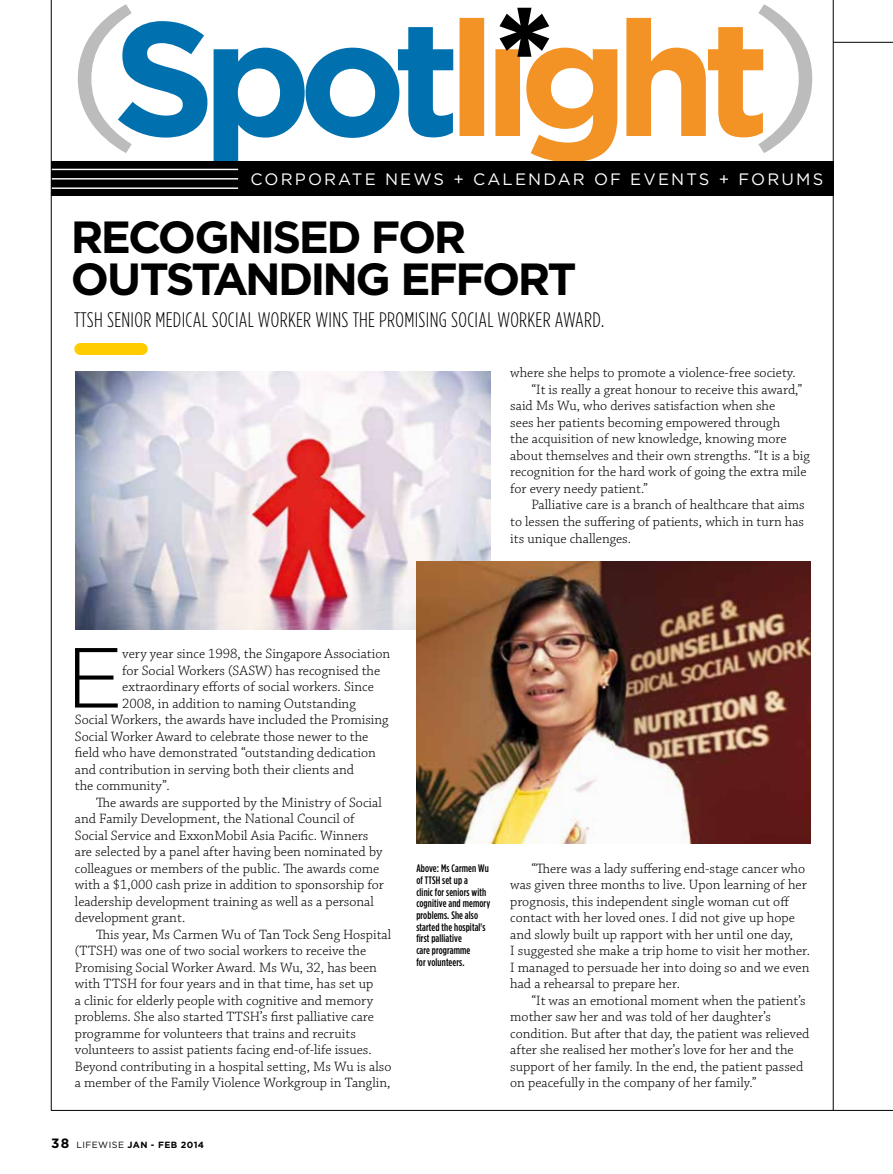
<style>
.page{position:relative;width:893px;height:1174px;background:#fff}
.page>*{position:absolute;margin:0;border:0;box-sizing:border-box;transform-origin:0 0}
.t1{font:300 84.9px "Gotham";color:#000}
.t2{font:700 45px/42px "Gotham";letter-spacing:-.06em;color:#000}
.t3{font:300 21px "Gotham Condensed";letter-spacing:.015em;color:#000}
.t4{font:16.5px "Gotham";letter-spacing:.13em;color:#fff}
.t5{font:300 14.25px "Chaparral Pro";color:#000}
.t6{font:500 10.8px/11.7px "Gotham Condensed";letter-spacing:.01em;color:#000}
.t7{font:700 9px "Gotham";letter-spacing:.04em;color:#000}
.t8{font:9px "Gotham";color:#000}
.s1{font-weight:700;font-size:13.5px}
.s2{font-weight:400}
</style>
<div class="page">
<svg style="left:758px;top:4px;width:54px;height:149px"></svg>
<svg style="left:460px;top:18px;width:303px;height:144px"></svg>
<svg style="left:118px;top:21px;width:335px;height:141px"></svg>
<svg style="left:78px;top:4px;width:54px;height:149px"></svg>
<svg style="left:499px;top:8px;width:50px;height:49px"></svg>
<div style="left:51px;top:162px;width:782px;height:34px;background:#000"></div>
<hr style="left:51px;top:169px;width:187px;height:1px;background:#fff">
<hr style="left:51px;top:178px;width:187px;height:1px;background:#fff">
<hr style="left:51px;top:187px;width:187px;height:2px;background:#fff">
<hr style="left:51px;top:0;width:1px;height:1110px;background:#000">
<hr style="left:833px;top:42px;width:60px;height:1px;background:#000">
<hr style="left:51px;top:1110px;width:842px;height:1px;background:#000">
<hr style="left:833px;top:0;width:1px;height:1110px;background:#000">
<div style="left:80px;top:343px;width:62px;height:12px;background:#fc0"></div>
<img style="left:75px;top:372px;width:415px;height:257px">
<img style="left:417px;top:562px;width:393px;height:282px">
<p class="t4" style="left:251px;top:170px;width:574px">CORPORATE NEWS + CALENDAR OF EVENTS + FORUMS</p>
<p class="t2" style="left:71px;top:215px;width:507px">RECOGNISED FOR<br>OUTSTANDING EFFORT</p>
<p class="t3" style="left:74px;top:308px;width:532px">TTSH SENIOR MEDICAL SOCIAL WORKER WINS THE PROMISING SOCIAL WORKER AWARD.</p>
<p class="t5" style="left:510px;top:365px;width:287px">where she helps to promote a violence-free society.</p>
<p class="t5" style="left:531px;top:382px;width:272px">“It is really a great honour to receive this award,”</p>
<p class="t5" style="left:510px;top:398px;width:266px">said Ms Wu, who derives satisfaction when she</p>
<p class="t5" style="left:510px;top:415px;width:272px">sees her patients becoming empowered through</p>
<p class="t5" style="left:510px;top:431px;width:278px">the acquisition of new knowledge, knowing more</p>
<p class="t5" style="left:510px;top:448px;width:301px">about themselves and their own strengths. “It is a big</p>
<p class="t5" style="left:510px;top:464px;width:298px">recognition for the hard work of going the extra mile</p>
<p class="t5" style="left:510px;top:481px;width:139px">for every needy patient.”</p>
<p class="t5" style="left:531px;top:497px;width:275px">Palliative care is a branch of healthcare that aims</p>
<p class="t5" style="left:510px;top:514px;width:295px">to lessen the suffering of patients, which in turn has</p>
<p class="t5" style="left:510px;top:530px;width:122px">its unique challenges.</p>
<p class="t1" style="left:66px;top:631px;width:58px">E</p>
<p class="t5" style="left:122px;top:646px;width:269px">very year since 1998, the Singapore Association</p>
<p class="t5" style="left:122px;top:662px;width:259px">for Social Workers (SASW) has recognised the</p>
<p class="t5" style="left:122px;top:679px;width:253px">extraordinary efforts of social workers. Since</p>
<p class="t5" style="left:122px;top:695px;width:235px">2008, in addition to naming Outstanding</p>
<p class="t5" style="left:75px;top:712px;width:315px">Social Workers, the awards have included the Promising</p>
<p class="t5" style="left:75px;top:728px;width:295px">Social Worker Award to celebrate those newer to the</p>
<p class="t5" style="left:75px;top:745px;width:302px">field who have demonstrated “outstanding dedication</p>
<p class="t5" style="left:75px;top:761px;width:281px">and contribution in serving both their clients and</p>
<p class="t5" style="left:75px;top:778px;width:96px">the community”.</p>
<p class="t5" style="left:96px;top:794px;width:287px">The awards are supported by the Ministry of Social</p>
<p class="t5" style="left:75px;top:811px;width:281px">and Family Development, the National Council of</p>
<p class="t5" style="left:75px;top:827px;width:295px">Social Service and ExxonMobil Asia Pacific. Winners</p>
<p class="t5" style="left:75px;top:844px;width:309px">are selected by a panel after having been nominated by</p>
<p class="t5" style="left:75px;top:860px;width:306px">colleagues or members of the public. The awards come</p>
<p class="t5" style="left:75px;top:877px;width:310px">with a $1,000 cash prize in addition to sponsorship for</p>
<p class="t5" style="left:75px;top:893px;width:300px">leadership development training as well as a personal</p>
<p class="t5" style="left:75px;top:910px;width:112px">development grant.</p>
<p class="t5" style="left:96px;top:926px;width:296px">This year, Ms Carmen Wu of Tan Tock Seng Hospital</p>
<p class="t5" style="left:75px;top:943px;width:293px">(TTSH) was one of two social workers to receive the</p>
<p class="t5" style="left:75px;top:959px;width:304px">Promising Social Worker Award. Ms Wu, 32, has been</p>
<p class="t5" style="left:75px;top:976px;width:300px">with TTSH for four years and in that time, has set up</p>
<p class="t5" style="left:75px;top:992px;width:300px">a clinic for elderly people with cognitive and memory</p>
<p class="t5" style="left:75px;top:1009px;width:300px">problems. She also started TTSH’s first palliative care</p>
<p class="t5" style="left:75px;top:1025px;width:282px">programme for volunteers that trains and recruits</p>
<p class="t5" style="left:75px;top:1042px;width:298px">volunteers to assist patients facing end-of-life issues.</p>
<p class="t5" style="left:75px;top:1058px;width:318px">Beyond contributing in a hospital setting, Ms Wu is also</p>
<p class="t5" style="left:75px;top:1075px;width:317px">a member of the Family Violence Workgroup in Tanglin,</p>
<p class="t8" style="left:51px;top:1139px;width:43px"><span class="s1">38</span> LIFEW</p>
<p class="t7" style="left:109px;top:1139px;width:97px"><span class="s2">ISE</span> JAN - FEB 2014</p>
<p class="t6" style="left:416px;top:862px;width:75px">Above: Ms Carmen Wu of TTSH set up a<br>clinic for seniors with cognitive and memory problems. She also started the hospital's first palliative<br>care programme<br>for volunteers.</p>
<p class="t5" style="left:531px;top:860px;width:275px">“There was a lady suffering end-stage cancer who</p>
<p class="t5" style="left:510px;top:877px;width:298px">was given three months to live. Upon learning of her</p>
<p class="t5" style="left:510px;top:893px;width:281px">prognosis, this independent single woman cut off</p>
<p class="t5" style="left:510px;top:910px;width:286px">contact with her loved ones. I did not give up hope</p>
<p class="t5" style="left:510px;top:926px;width:284px">and slowly built up rapport with her until one day,</p>
<p class="t5" style="left:510px;top:943px;width:301px">I suggested she make a trip home to visit her mother.</p>
<p class="t5" style="left:510px;top:959px;width:301px">I managed to persuade her into doing so and we even</p>
<p class="t5" style="left:510px;top:976px;width:171px">had a rehearsal to prepare her.</p>
<p class="t5" style="left:531px;top:992px;width:276px">“It was an emotional moment when the patient’s</p>
<p class="t5" style="left:510px;top:1009px;width:262px">mother saw her and was told of her daughter’s</p>
<p class="t5" style="left:510px;top:1025px;width:301px">condition. But after that day, the patient was relieved</p>
<p class="t5" style="left:510px;top:1042px;width:285px">after she realised her mother’s love for her and the</p>
<p class="t5" style="left:510px;top:1058px;width:295px">support of her family. In the end, the patient passed</p>
<p class="t5" style="left:510px;top:1075px;width:248px">on peacefully in the company of her family.”</p>
</div>
